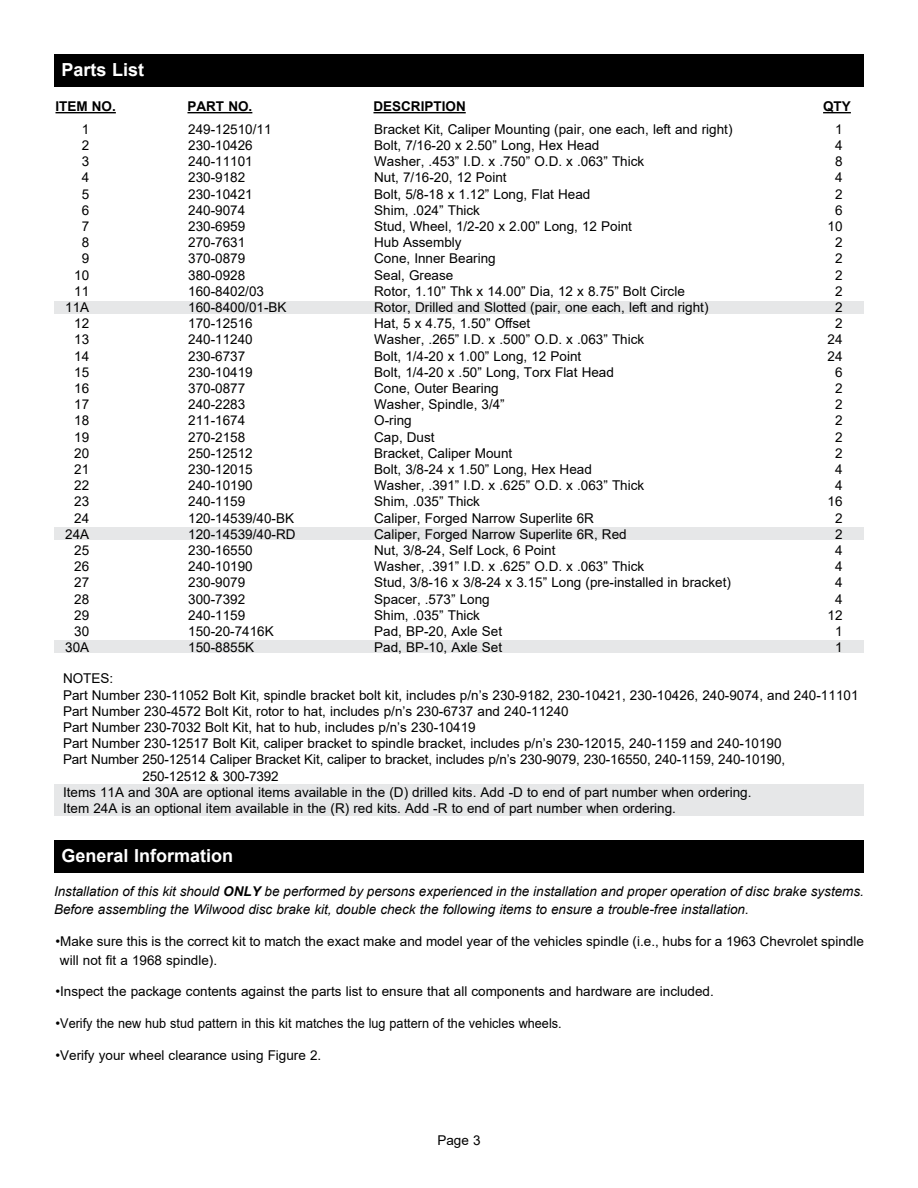
<style>
.page{position:relative;width:918px;height:1188px;background:#fff}
.page>*{position:absolute;margin:0;border:0;box-sizing:border-box;transform-origin:0 0}
.t1{font:700 18px "Arial";color:#fff}
.t2{font:13.5px/16.2px "Arial";color:#000}
.t3{font:italic 13.5px/18.3px "Arial";color:#000}
.t4{font:700 13.5px "Arial";color:#000}
.s1{font-weight:700}
</style>
<div class="page">
<div style="left:54px;top:54px;width:810px;height:32px;background:#000"></div>
<div style="left:54px;top:784px;width:810px;height:32px;background:#e6e7e8"></div>
<div style="left:54px;top:301px;width:810px;height:13px;background:#e6e7e8"></div>
<div style="left:54px;top:527px;width:810px;height:13px;background:#e6e7e8"></div>
<div style="left:54px;top:640px;width:810px;height:12px;background:#e6e7e8"></div>
<hr style="left:56px;top:112px;width:60px;height:1px;background:#000">
<hr style="left:188px;top:112px;width:64px;height:1px;background:#000">
<hr style="left:373px;top:112px;width:93px;height:1px;background:#000">
<svg style="left:823px;top:112px;width:28px;height:1px"></svg>
<div style="left:54px;top:840px;width:810px;height:33px;background:#000"></div>
<h1 class="t1" style="left:62px;top:57px;width:84px">Parts List</h1>
<p class="t4" style="left:56px;top:97px;width:62px">ITEM NO.</p>
<p class="t4" style="left:188px;top:97px;width:66px">PART NO.</p>
<p class="t4" style="left:373px;top:97px;width:94px">DESCRIPTION</p>
<p class="t4" style="left:823px;top:97px;width:29px">QTY</p>
<p class="t2" style="left:188px;top:121px;width:109px">249-12510/11<br>230-10426<br>240-11101<br>230-9182<br>230-10421<br>240-9074<br>230-6959<br>270-7631<br>370-0879<br>380-0928<br>160-8402/03<br>160-8400/01-BK<br>170-12516<br>240-11240<br>230-6737<br>230-10419<br>370-0877<br>240-2283<br>211-1674<br>270-2158<br>250-12512<br>230-12015<br>240-10190<br>240-1159<br>120-14539/40-BK<br>120-14539/40-RD<br>230-16550<br>240-10190<br>230-9079<br>300-7392<br>240-1159<br>150-20-7416K<br>150-8855K</p>
<p class="t2" style="left:374px;top:121px;width:360px">Bracket Kit, Caliper Mounting (pair, one each, left and right)<br>Bolt, 7/16-20 x 2.50” Long, Hex Head<br>Washer, .453” I.D. x .750” O.D. x .063” Thick<br>Nut, 7/16-20, 12 Point<br>Bolt, 5/8-18 x 1.12” Long, Flat Head<br>Shim, .024” Thick<br>Stud, Wheel, 1/2-20 x 2.00” Long, 12 Point<br>Hub Assembly<br>Cone, Inner Bearing<br>Seal, Grease<br>Rotor, 1.10” Thk x 14.00” Dia, 12 x 8.75” Bolt Circle<br>Rotor, Drilled and Slotted (pair, one each, left and right)<br>Hat, 5 x 4.75, 1.50” Offset<br>Washer, .265” I.D. x .500” O.D. x .063” Thick<br>Bolt, 1/4-20 x 1.00” Long, 12 Point<br>Bolt, 1/4-20 x .50” Long, Torx Flat Head<br>Cone, Outer Bearing<br>Washer, Spindle, 3/4”<br>O-ring<br>Cap, Dust<br>Bracket, Caliper Mount<br>Bolt, 3/8-24 x 1.50” Long, Hex Head<br>Washer, .391” I.D. x .625” O.D. x .063” Thick<br>Shim, .035” Thick<br>Caliper, Forged Narrow Superlite 6R<br>Caliper, Forged Narrow Superlite 6R, Red<br>Nut, 3/8-24, Self Lock, 6 Point<br>Washer, .391” I.D. x .625” O.D. x .063” Thick<br>Stud, 3/8-16 x 3/8-24 x 3.15” Long (pre-installed in bracket)<br>Spacer, .573” Long<br>Shim, .035” Thick<br>Pad, BP-20, Axle Set<br>Pad, BP-10, Axle Set</p>
<p class="t2" style="left:65px;top:121px;width:26px;text-align:right">1<br>2<br>3<br>4<br>5<br>6<br>7<br>8<br>9<br>10<br>11<br>11A<br>12<br>13<br>14<br>15<br>16<br>17<br>18<br>19<br>20<br>21<br>22<br>23<br>24<br>24A<br>25<br>26<br>27<br>28<br>29<br>30<br>30A</p>
<p class="t2" style="left:828px;top:121px;width:17px;text-align:center">1<br>4<br>8<br>4<br>2<br>6<br>10<br>2<br>2<br>2<br>2<br>2<br>2<br>24<br>24<br>6<br>2<br>2<br>2<br>2<br>2<br>4<br>4<br>16<br>2<br>2<br>4<br>4<br>4<br>4<br>12<br>1<br>1</p>
<p class="t2" style="left:63px;top:670px;width:52px">NOTES:</p>
<p class="t2" style="left:63px;top:687px;width:797px">Part Number 230-11052 Bolt Kit, spindle bracket bolt kit, includes p/n’s 230-9182, 230-10421, 230-10426, 240-9074, and 240-11101</p>
<p class="t2" style="left:63px;top:703px;width:507px">Part Number 230-4572 Bolt Kit, rotor to hat, includes p/n’s 230-6737 and 240-11240</p>
<p class="t2" style="left:63px;top:719px;width:414px">Part Number 230-7032 Bolt Kit, hat to hub, includes p/n’s 230-10419</p>
<p class="t2" style="left:63px;top:735px;width:720px">Part Number 230-12517 Bolt Kit, caliper bracket to spindle bracket, includes p/n’s 230-12015, 240-1159 and 240-10190</p>
<p class="t2" style="left:63px;top:751px;width:724px">Part Number 250-12514 Caliper Bracket Kit, caliper to bracket, includes p/n’s 230-9079, 230-16550, 240-1159, 240-10190,</p>
<p class="t2" style="left:143px;top:768px;width:138px">250-12512 &amp; 300-7392</p>
<p class="t2" style="left:63px;top:784px;width:690px">Items 11A and 30A are optional items available in the (D) drilled kits. Add -D to end of part number when ordering.</p>
<p class="t2" style="left:63px;top:800px;width:615px">Item 24A is an optional item available in the (R) red kits. Add -R to end of part number when ordering.</p>
<h1 class="t1" style="left:62px;top:843px;width:173px">General Information</h1>
<p class="t3" style="left:54px;top:882px;width:812px">Installation of this kit should <span class="s1">ONLY</span> be performed by persons experienced in the installation and proper operation of disc brake systems.<br>Before assembling the Wilwood disc brake kit, double check the following items to ensure a trouble-free installation.</p>
<p class="t2" style="left:60px;top:932px;width:805px;line-height:18.3px;text-indent:-4px">•Make sure this is the correct kit to match the exact make and model year of the vehicles spindle (i.e., hubs for a 1963 Chevrolet spindle will not fit a 1968 spindle).</p>
<p class="t2" style="left:55px;top:984px;width:660px">•Inspect the package contents against the parts list to ensure that all components and hardware are included.</p>
<p class="t2" style="left:55px;top:1015px;width:508px">•Verify the new hub stud pattern in this kit matches the lug pattern of the vehicles wheels.</p>
<p class="t2" style="left:56px;top:1047px;width:267px">•Verify your wheel clearance using Figure 2.</p>
<p class="t2" style="left:437px;top:1132px;width:45px">Page 3</p>
</div>
